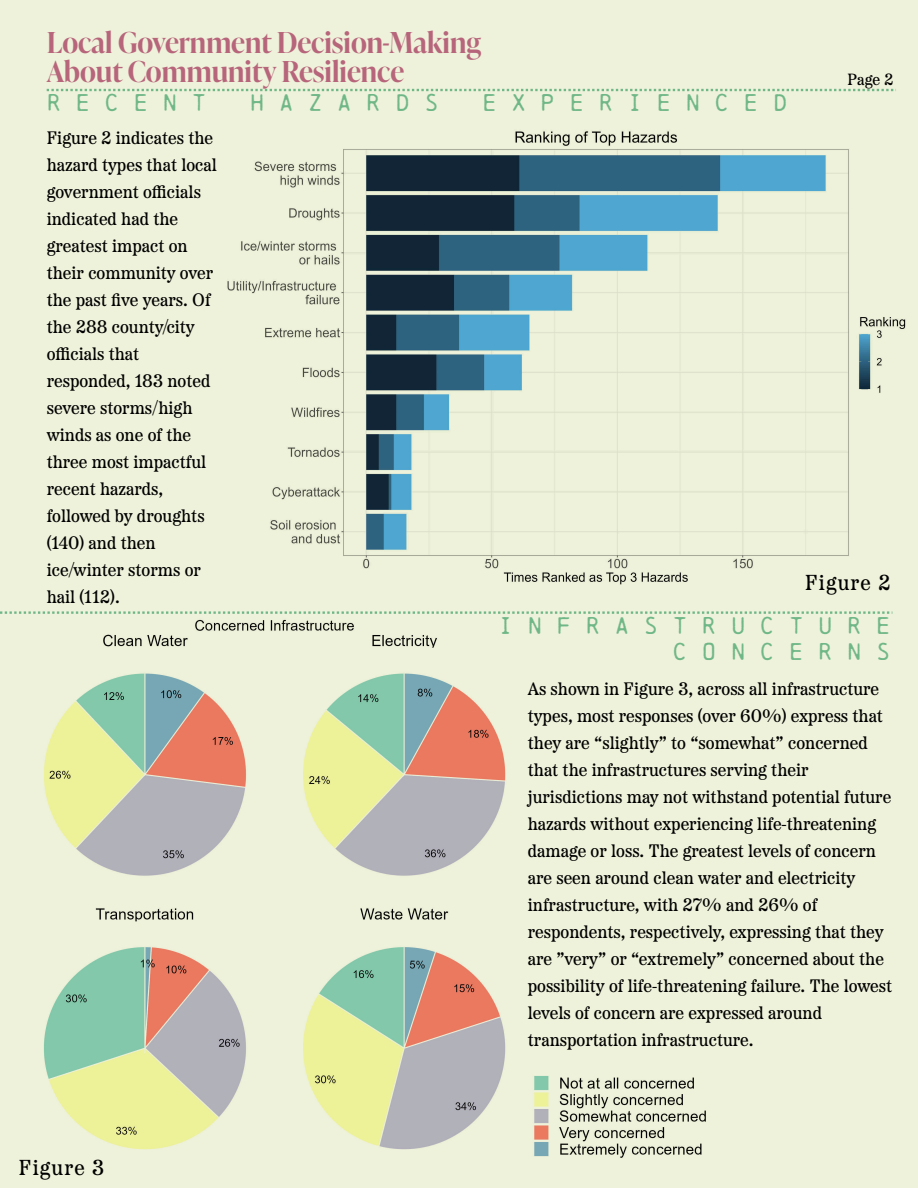
<style>
.page{position:relative;width:918px;height:1188px;background:#eef2da}
.page>*{position:absolute;margin:0;border:0;box-sizing:border-box;transform-origin:0 0}
.t1{font:600 28.8px/29.2px "Ivy Presto Display";color:#b7657b}
.t2{font:22.35px/26.8px "Chainprinter";letter-spacing:.65em;color:#70b787;text-align:right}
.t3{font:21.6px "Etna";letter-spacing:.05em;color:#000}
.t4{font:18px/27px "Etna";color:#000}
.t5{font:16.2px "Etna";color:#000}
</style>
<div class="page">
<svg style="left:47px;top:89px;width:849px;height:2px"></svg>
<img style="left:43px;top:619px;width:463px;height:531px">
<img style="left:534px;top:1076px;width:172px;height:82px">
<svg style="left:0;top:611px;width:892px;height:3px"></svg>
<img style="left:227px;top:131px;width:679px;height:454px">
<h1 class="t1" style="left:47px;top:27px;width:436px">Local Government Decision-Making<br>About Community Resilience</h1>
<p class="t2" style="left:47px;top:89px;width:161px">RECENT</p>
<p class="t2" style="left:250px;top:89px;width:190px">HAZARDS</p>
<p class="t2" style="left:483px;top:89px;width:307px">EXPERIENCED</p>
<p class="t4" style="left:47px;top:123px;width:172px">Figure 2 indicates the hazard types that local government officials indicated had the greatest impact on their community over the past five years. Of the 288 county/city officials that responded, 183 noted severe storms/high winds as one of the three most impactful recent hazards, followed by droughts (140) and then ice/winter storms or hail (112).</p>
<p class="t5" style="left:848px;top:67px;width:47px">Page 2</p>
<p class="t3" style="left:805px;top:566px;width:87px">Figure 2</p>
<p class="t2" style="left:499px;top:611px;width:394px">INFRASTRUCTURE<br>CONCERNS</p>
<p class="t3" style="left:19px;top:1151px;width:87px">Figure 3</p>
<p class="t4" style="left:528px;top:674px;width:366px">As shown in Figure 3, across all infrastructure types, most responses (over 60%) express that they are “slightly” to “somewhat” concerned that the infrastructures serving their jurisdictions may not withstand potential future hazards without experiencing life-threatening damage or loss. The greatest levels of concern are seen around clean water and electricity infrastructure, with 27% and 26% of respondents, respectively, expressing that they are ”very” or “extremely” concerned about the possibility of life-threatening failure. The lowest levels of concern are expressed around transportation infrastructure.</p>
</div>
